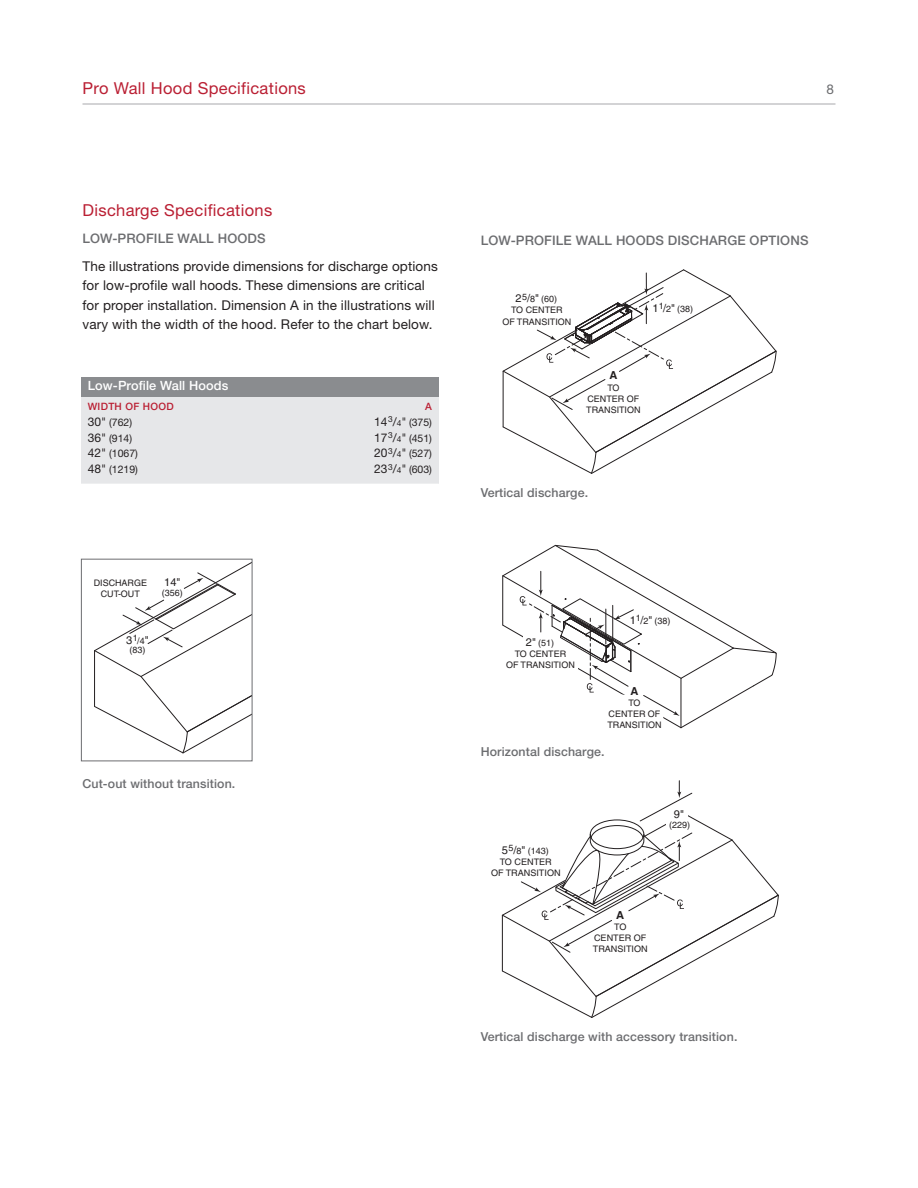
<style>
.page{position:relative;width:918px;height:1188px;background:#fff}
.page>*{position:absolute;margin:0;border:0;box-sizing:border-box;transform-origin:0 0}
.t1{font:16.5px "Helvetica Neue LT Std";letter-spacing:.02em;color:#ba1f33}
.t2{font:13.5px/19.5px "Helvetica Neue LT Std";letter-spacing:.01em;color:#231f20}
.t3{font:13.5px "Helvetica Neue LT Std";color:#6c6d70}
.t4{font:500 13.2px "Helvetica Neue LT Std";letter-spacing:.01em;color:#6c6d70}
.t5{font:500 12.75px "Helvetica Neue LT Std";letter-spacing:.01em;color:#fff}
.t6{font:500 12.3px "Helvetica Neue LT Std";letter-spacing:.01em;color:#6c6d70}
.t7{font:11.1px "Helvetica";color:#231f20}
.t8{font:700 11.1px "Helvetica";color:#231f20}
.t9{font:10.5px "Helvetica Neue LT Std";color:#231f20}
.t10{font:500 10.2px "Helvetica Neue LT Std";letter-spacing:.03em;color:#ba1f33}
.t11{font:9px/11.1px "Helvetica";color:#231f20;text-align:center}
.s1{font-size:12px}
.s2{font-size:8.4px}
.s3{font-size:11.1px}
</style>
<div class="page">
<hr style="left:82px;top:104px;width:754px;height:1px;background:#a8a9ad">
<div style="left:81px;top:396px;width:358px;height:88px;background:#e6e7e9"></div>
<div style="left:81px;top:377px;width:358px;height:19px;background:#8a8c8f"></div>
<svg style="left:502px;top:545px;width:275px;height:184px"></svg>
<div style="left:523px;top:634px;width:34px;height:25px;background:#fff"></div>
<div style="left:538px;top:653px;width:40px;height:17px;background:#fff"></div>
<svg style="left:501px;top:781px;width:278px;height:237px"></svg>
<svg style="left:502px;top:269px;width:275px;height:205px"></svg>
<svg style="left:94px;top:563px;width:156px;height:190px"></svg>
<div style="left:81px;top:559px;width:171px;height:202px;border:1px solid #6c6d70"></div>
<p class="t1" style="left:82px;top:83px;width:225px">Pro Wall Hood Specifications</p>
<p class="t3" style="left:826px;top:85px;width:9px">8</p>
<p class="t1" style="left:82px;top:204px;width:191px">Discharge Specifications</p>
<p class="t4" style="left:82px;top:234px;width:185px">LOW-PROFILE WALL HOODS</p>
<p class="t2" style="left:82px;top:258px;width:357px">The illustrations provide dimensions for discharge options for low-profile wall hoods. These dimensions are critical for proper installation. Dimension A in the illustrations will vary with the width of the hood. Refer to the chart below.</p>
<p class="t5" style="left:88px;top:381px;width:142px">Low-Profile Wall Hoods</p>
<p class="t10" style="left:88px;top:403px;width:87px">WIDTH OF HOOD</p>
<p class="t10" style="left:425px;top:403px;width:8px">A</p>
<p class="t9" style="left:88px;top:418px;width:46px"><span class="s1">30"</span> (762)</p>
<p class="t9" style="left:374px;top:418px;width:59px"><span class="s1">14</span><sup>3</sup><span class="s1">/</span><span class="s2">4</span><span class="s1">"</span> (375)</p>
<p class="t9" style="left:88px;top:434px;width:46px"><span class="s1">36"</span> (914)</p>
<p class="t9" style="left:374px;top:434px;width:59px"><span class="s1">17</span><sup>3</sup><span class="s1">/</span><span class="s2">4</span><span class="s1">"</span> (451)</p>
<p class="t9" style="left:88px;top:450px;width:52px"><span class="s1">42"</span> (1067)</p>
<p class="t9" style="left:374px;top:450px;width:59px"><span class="s1">20</span><sup>3</sup><span class="s1">/</span><span class="s2">4</span><span class="s1">"</span> (527)</p>
<p class="t9" style="left:88px;top:466px;width:52px"><span class="s1">48"</span> (1219)</p>
<p class="t9" style="left:374px;top:466px;width:59px"><span class="s1">23</span><sup>3</sup><span class="s1">/</span><span class="s2">4</span><span class="s1">"</span> (603)</p>
<p class="t11" style="left:94px;top:578px;width:55px">DISCHARGE<br>CUT-OUT</p>
<p class="t11" style="left:126px;top:637px;width:24px;line-height:9.6px"><span class="s3">3</span>1/4<span class="s3">" </span>(83)</p>
<p class="t7" style="left:164px;top:578px;width:18px">14"</p>
<p class="t11" style="left:162px;top:588px;width:22px">(356)</p>
<p class="t6" style="left:82px;top:779px;width:154px">Cut-out without transition.</p>
<p class="t4" style="left:481px;top:236px;width:329px">LOW-PROFILE WALL HOODS DISCHARGE OPTIONS</p>
<p class="t11" style="left:502px;top:295px;width:70px"><span class="s3">2</span>5<span class="s3">/</span>8<span class="s3">"</span> (60)<br>TO CENTER<br>OF TRANSITION</p>
<p class="t11" style="left:653px;top:304px;width:42px"><span class="s3">1</span>1<span class="s3">/</span>2<span class="s3">"</span> (38)</p>
<p class="t8" style="left:609px;top:372px;width:9px">A</p>
<p class="t11" style="left:586px;top:383px;width:56px">TO<br>CENTER OF<br>TRANSITION</p>
<p class="t6" style="left:481px;top:489px;width:109px">Vertical discharge.</p>
<p class="t11" style="left:506px;top:638px;width:70px"><span class="s3">2"</span> (51)<br>TO CENTER<br>OF TRANSITION</p>
<p class="t11" style="left:630px;top:616px;width:42px"><span class="s3">1</span>1<span class="s3">/</span>2<span class="s3">"</span> (38)</p>
<p class="t8" style="left:631px;top:687px;width:9px">A</p>
<p class="t11" style="left:607px;top:698px;width:56px">TO<br>CENTER OF<br>TRANSITION</p>
<p class="t6" style="left:481px;top:747px;width:125px">Horizontal discharge.</p>
<p class="t11" style="left:491px;top:846px;width:71px"><span class="s3">5</span>5<span class="s3">/</span>8<span class="s3">"</span> (143)<br>TO CENTER<br>OF TRANSITION</p>
<p class="t8" style="left:616px;top:911px;width:10px">A</p>
<p class="t11" style="left:593px;top:922px;width:56px">TO<br>CENTER OF<br>TRANSITION</p>
<p class="t7" style="left:674px;top:810px;width:12px">9"</p>
<p class="t11" style="left:669px;top:820px;width:23px">(229)</p>
<p class="t6" style="left:481px;top:1032px;width:258px">Vertical discharge with accessory transition.</p>
</div>
